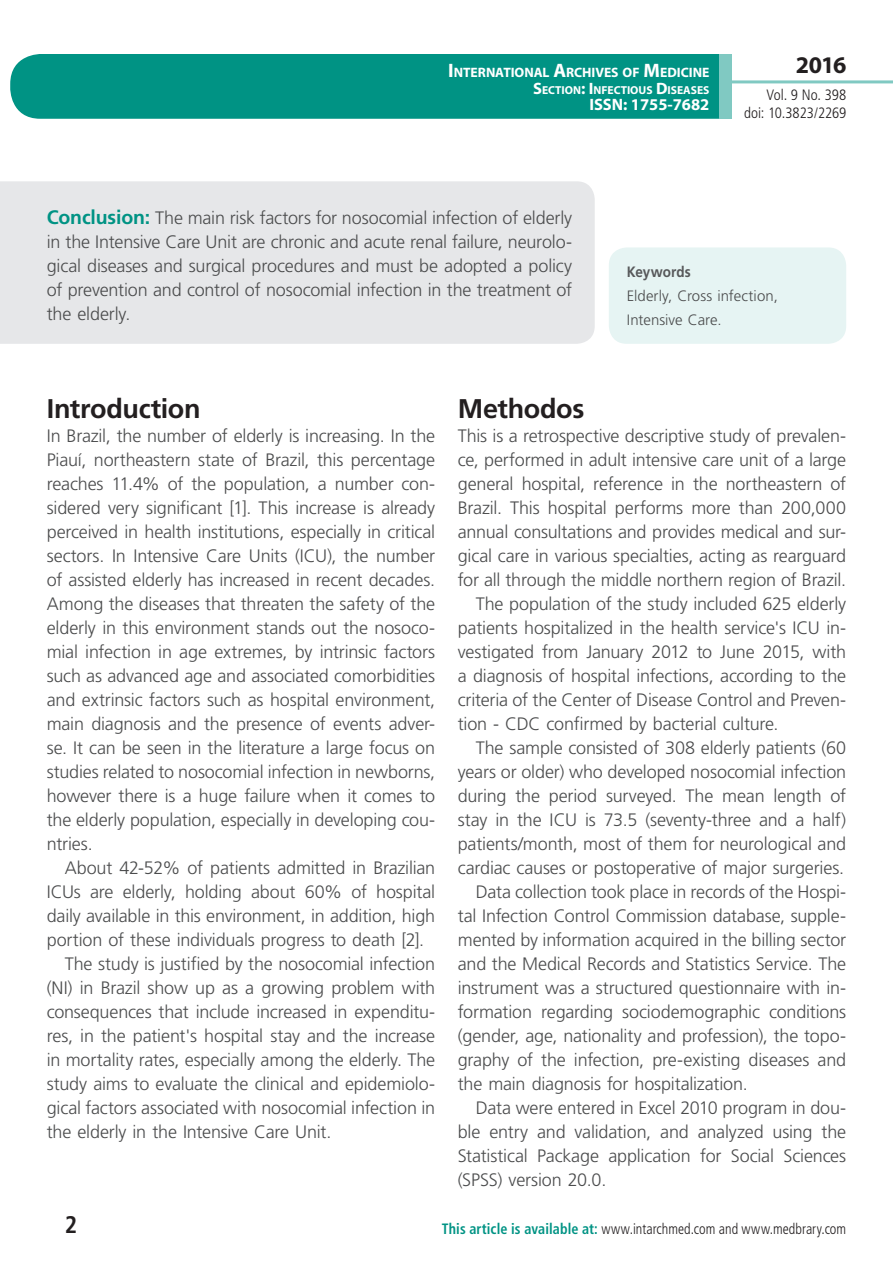
<style>
.page{position:relative;width:893px;height:1263px;background:#fff}
.page>*{position:absolute;margin:0;border:0;box-sizing:border-box;transform-origin:0 0}
.t1{font:700 27px "Frutiger LT Std";letter-spacing:-.015em;color:#231f20}
.t2{font:700 24px "Myriad Pro";color:#231f20}
.t3{font:700 condensed 24px "Frutiger LT Std";color:#231f20}
.t4{font:300 18px/24px "Frutiger LT Std";letter-spacing:-.01em;color:#4b4c4d;text-align:justify}
.t5{font:700 16.5px "Myriad Pro";color:#fff}
.t6{font:300 condensed 15px "Frutiger LT Std";letter-spacing:.005em;color:#231f20;scale:.94 1}
.t7{font:300 15px/24px "Frutiger LT Std";letter-spacing:.005em;color:#4b4c4d}
.t8{font:300 condensed 15px/18px "Frutiger LT Std";letter-spacing:.005em;color:#231f20;text-align:right}
.t9{font:700 15px "Frutiger LT Std";letter-spacing:.005em;color:#57585a;scale:.9 1}
.t10{font:700 13.65px "Myriad Pro";letter-spacing:-.005em;color:#fff}
.t11{font:700 11.55px "Myriad Pro";color:#fff}
.s1{font-size:19.5px}
.s2{font-size:16.5px}
.s3{font-weight:700;font-size:19.5px;color:#009384}
.s4{font-weight:700;color:#009384}
</style>
<div class="page">
<div style="left:10px;top:54px;width:775px;height:65px;background:#009384;border-radius:30px"></div>
<div style="left:732px;top:0;width:161px;height:157px;background:#fff"></div>
<hr style="left:730px;top:80px;width:163px;height:3px;background:#80c9c2">
<div style="left:719px;top:54px;width:13px;height:65px;background:#80c9c2"></div>
<div style="left:0;top:181px;width:595px;height:163px;background:#e6e7e9"></div>
<div style="left:609px;top:247px;width:237px;height:97px;background:#e6f4f3;border-radius:18px"></div>
<p class="t10" style="left:448px;top:64px;width:263px"><span class="s1">I</span>NTERNATIONAL <span class="s1">A</span>RCHIVES OF <span class="s1">M</span>EDICINE</p>
<p class="t11" style="left:533px;top:82px;width:178px"><span class="s2">S</span>ECTION<span class="s2">: I</span>NFECTIOUS <span class="s2">D</span>ISEASES</p>
<p class="t5" style="left:589px;top:94px;width:122px">ISSN: 1755-7682</p>
<h2 class="t2" style="left:796px;top:49px;width:52px">2016</h2>
<p class="t8" style="left:744px;top:86px;width:104px">Vol. 9 No. 398 doi: 10.3823/2269</p>
<p class="t4" style="left:47px;top:206px;width:527px"><span class="s3">Conclusion:</span> The main risk factors for nosocomial infection of elderly in the Intensive Care Unit are chronic and acute renal failure, neurolo&shy;gical diseases and surgical procedures and must be adopted a policy of prevention and control of nosocomial infection in the treatment of the elderly.</p>
<p class="t9" style="left:627px;top:263px;width:73px">Keywords</p>
<p class="t7" style="left:627px;top:284px;width:153px">Elderly, Cross infection,<br>Intensive Care.</p>
<h1 class="t1" style="left:47px;top:393px;width:155px">Introduction</h1>
<p class="t4" style="left:47px;top:424px;width:390px">In Brazil, the number of elderly is increasing. In the Piauí, northeastern state of Brazil, this percentage reaches 11.4% of the population, a number con&shy;sidered very significant [1]. This increase is already perceived in health institutions, especially in critical sectors. In Intensive Care Units (ICU), the number of assisted elderly has increased in recent decades.<br>Among the diseases that threaten the safety of the elderly in this environment stands out the nosoco&shy;mial infection in age extremes, by intrinsic factors such as advanced age and associated comorbidities and extrinsic factors such as hospital environment, main diagnosis and the presence of events adver&shy;se. It can be seen in the literature a large focus on studies related to nosocomial infection in newborns, however there is a huge failure when it comes to the elderly population, especially in developing cou&shy;ntries.</p>
<p class="t4" style="left:65px;top:856px;width:372px">About 42-52% of patients admitted in Brazilian</p>
<p class="t4" style="left:47px;top:880px;width:390px">ICUs are elderly, holding about 60% of hospital</p>
<p class="t4" style="left:47px;top:904px;width:390px">daily available in this environment, in addition, high</p>
<p class="t4" style="left:47px;top:928px;width:379px">portion of these individuals progress to death [2].</p>
<p class="t4" style="left:65px;top:952px;width:372px">The study is justified by the nosocomial infection</p>
<p class="t4" style="left:47px;top:976px;width:390px">(NI) in Brazil show up as a growing problem with</p>
<p class="t4" style="left:47px;top:1000px;width:390px">consequences that include increased in expenditu-</p>
<p class="t4" style="left:47px;top:1024px;width:390px">res, in the patient's hospital stay and the increase</p>
<p class="t4" style="left:47px;top:1048px;width:390px">in mortality rates, especially among the elderly. The</p>
<p class="t4" style="left:47px;top:1072px;width:390px">study aims to evaluate the clinical and epidemiolo-</p>
<p class="t4" style="left:47px;top:1096px;width:390px">gical factors associated with nosocomial infection in</p>
<p class="t4" style="left:47px;top:1120px;width:286px">the elderly in the Intensive Care Unit.</p>
<h1 class="t1" style="left:458px;top:393px;width:128px">Methodos</h1>
<p class="t4" style="left:458px;top:424px;width:390px">This is a retrospective descriptive study of prevalen-</p>
<p class="t4" style="left:458px;top:448px;width:390px">ce, performed in adult intensive care unit of a large</p>
<p class="t4" style="left:458px;top:472px;width:390px">general hospital, reference in the northeastern of</p>
<p class="t4" style="left:458px;top:496px;width:390px">Brazil. This hospital performs more than 200,000</p>
<p class="t4" style="left:458px;top:520px;width:390px">annual consultations and provides medical and sur-</p>
<p class="t4" style="left:458px;top:544px;width:390px">gical care in various specialties, acting as rearguard</p>
<p class="t4" style="left:458px;top:568px;width:390px">for all through the middle northern region of Brazil.</p>
<p class="t4" style="left:476px;top:592px;width:372px">The population of the study included 625 elderly</p>
<p class="t4" style="left:458px;top:616px;width:390px">patients hospitalized in the health service's ICU in-</p>
<p class="t4" style="left:458px;top:640px;width:390px">vestigated from January 2012 to June 2015, with</p>
<p class="t4" style="left:458px;top:664px;width:390px">a diagnosis of hospital infections, according to the</p>
<p class="t4" style="left:458px;top:688px;width:390px">criteria of the Center of Disease Control and Preven-</p>
<p class="t4" style="left:458px;top:712px;width:322px">tion - CDC confirmed by bacterial culture.</p>
<p class="t4" style="left:476px;top:736px;width:372px">The sample consisted of 308 elderly patients (60</p>
<p class="t4" style="left:458px;top:760px;width:390px">years or older) who developed nosocomial infection</p>
<p class="t4" style="left:458px;top:784px;width:390px">during the period surveyed. The mean length of</p>
<p class="t4" style="left:458px;top:808px;width:390px">stay in the ICU is 73.5 (seventy-three and a half)</p>
<p class="t4" style="left:458px;top:832px;width:390px">patients/month, most of them for neurological and</p>
<p class="t4" style="left:458px;top:856px;width:388px">cardiac causes or postoperative of major surgeries.</p>
<p class="t4" style="left:476px;top:880px;width:372px">Data collection took place in records of the Hospi-</p>
<p class="t4" style="left:458px;top:904px;width:390px">tal Infection Control Commission database, supple-</p>
<p class="t4" style="left:458px;top:928px;width:390px">mented by information acquired in the billing sector</p>
<p class="t4" style="left:458px;top:952px;width:390px">and the Medical Records and Statistics Service. The</p>
<p class="t4" style="left:458px;top:976px;width:390px">instrument was a structured questionnaire with in-</p>
<p class="t4" style="left:458px;top:1000px;width:390px">formation regarding sociodemographic conditions</p>
<p class="t4" style="left:458px;top:1024px;width:390px">(gender, age, nationality and profession), the topo-</p>
<p class="t4" style="left:458px;top:1048px;width:390px">graphy of the infection, pre-existing diseases and</p>
<p class="t4" style="left:458px;top:1072px;width:292px">the main diagnosis for hospitalization.</p>
<p class="t4" style="left:476px;top:1096px;width:372px">Data were entered in Excel 2010 program in dou-</p>
<p class="t4" style="left:458px;top:1120px;width:390px">ble entry and validation, and analyzed using the</p>
<p class="t4" style="left:458px;top:1144px;width:390px">Statistical Package application for Social Sciences</p>
<p class="t4" style="left:458px;top:1168px;width:150px">(SPSS) version 20.0.</p>
<h2 class="t3" style="left:65px;top:1210px;width:14px">2</h2>
<p class="t6" style="left:442px;top:1220px;width:432px"><span class="s4">This article is available at:</span> www.intarchmed.com and www.medbrary.com</p>
</div>
